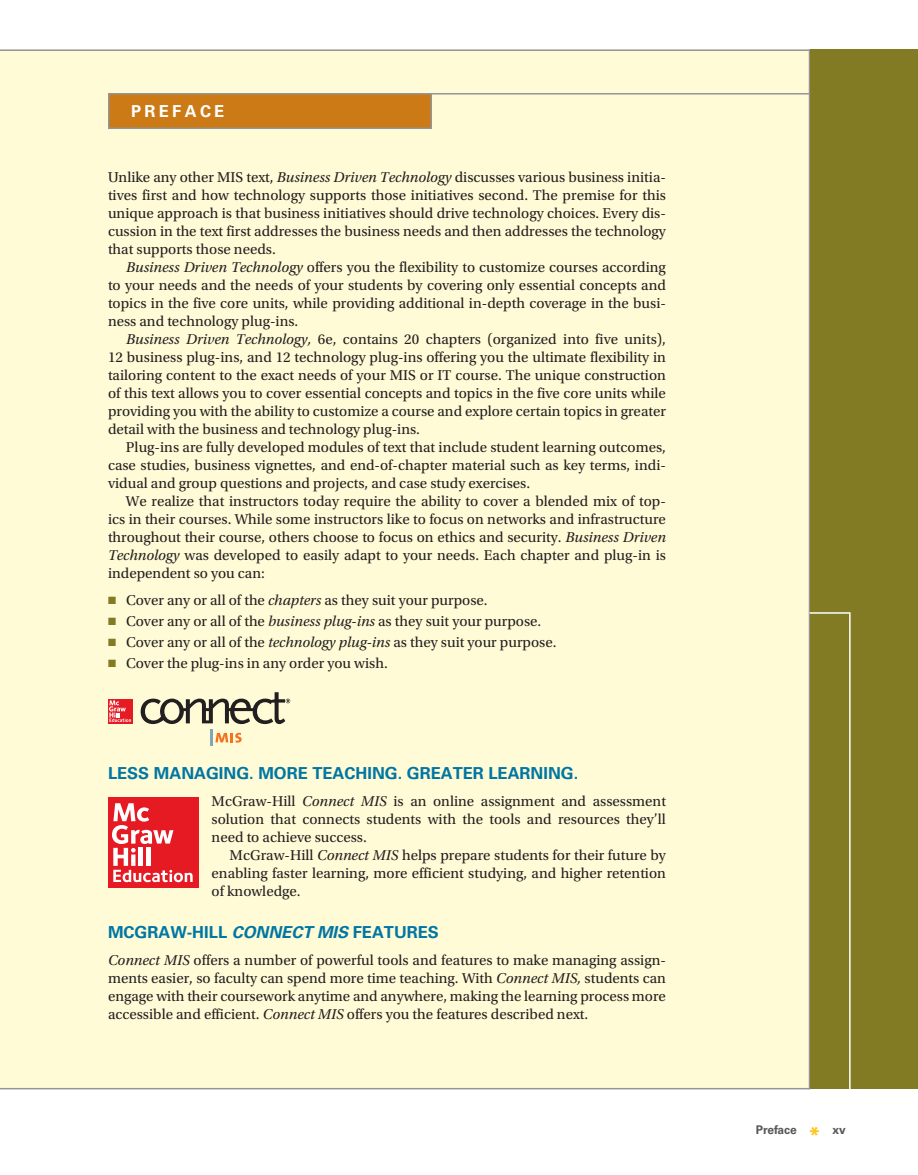
<style>
.page{position:relative;width:918px;height:1175px;background:#fff}
.page>*{position:absolute;margin:0;border:0;box-sizing:border-box;transform-origin:0 0}
.t1{font:700 16.5px "Univers LT Std";color:#0076a3}
.t2{font:700 16.5px "Univers LT Std";letter-spacing:.2em;color:#fff}
.t3{font:15px/18px "Utopia Std";color:#231f20;text-align:justify}
.t4{font:700 12px "Univers LT Std";color:#57585a}
.s1{font-style:italic}
.s2{color:#827b24}
.s3{font-size:21px;color:#fec210}
</style>
<div class="page">
<div style="left:0;top:49px;width:810px;height:1040px;background:#fffbd6"></div>
<hr style="left:0;top:1087px;width:810px;height:2px;background:#939598">
<hr style="left:0;top:49px;width:810px;height:2px;background:#939598">
<hr style="left:809px;top:49px;width:1px;height:1040px;background:#939598">
<div style="left:810px;top:49px;width:108px;height:1040px;background:#827b24"></div>
<svg style="left:808px;top:611px;width:43px;height:479px"></svg>
<hr style="left:108px;top:93px;width:702px;height:1px;background:#939598">
<svg style="left:141px;top:692px;width:149px;height:54px"></svg>
<div style="left:108px;top:698px;width:25px;height:25px;background:#e51a23"></div>
<svg style="left:109px;top:700px;width:22px;height:22px"></svg>
<div style="left:109px;top:94px;width:322px;height:34px;background:#cb7a16"></div>
<div style="left:108px;top:93px;width:324px;height:36px;border:2px solid #939598"></div>
<div style="left:108px;top:797px;width:90px;height:90px;background:#e51a23"></div>
<svg style="left:112px;top:803px;width:81px;height:79px"></svg>
<p class="t2" style="left:131px;top:105px;width:95px">PREFACE</p>
<p class="t3" style="left:108px;top:169px;width:560px">Unlike any other MIS text, <span class="s1">Business Driven Technology</span> discusses various business initia&shy;tives first and how technology supports those initiatives second. The premise for this unique approach is that business initiatives should drive technology choices. Every dis&shy;cussion in the text first addresses the business needs and then addresses the technology that supports those needs.</p>
<p class="t3" style="left:108px;top:259px;width:560px;text-indent:18px"><span class="s1">Business Driven Technology</span> offers you the flexibility to customize courses according to your needs and the needs of your students by covering only essential concepts and topics in the five core units, while providing additional in-depth coverage in the busi&shy;ness and technology plug-ins.</p>
<p class="t3" style="left:108px;top:331px;width:560px;text-indent:18px"><span class="s1">Business Driven Technology,</span> 6e, contains 20 chapters (organized into five units), 12 business plug-ins, and 12 technology plug-ins offering you the ultimate flexibility in tailoring content to the exact needs of your MIS or IT course. The unique construction of this text allows you to cover essential concepts and topics in the five core units while providing you with the ability to customize a course and explore certain topics in greater detail with the business and technology plug-ins.</p>
<p class="t3" style="left:108px;top:439px;width:560px;text-indent:18px">Plug-ins are fully developed modules of text that include student learning outcomes, case studies, business vignettes, and end-of-chapter material such as key terms, indi&shy;vidual and group questions and projects, and case study exercises.</p>
<p class="t3" style="left:108px;top:493px;width:560px;text-indent:18px">We realize that instructors today require the ability to cover a blended mix of top&shy;ics in their courses. While some instructors like to focus on networks and infrastructure throughout their course, others choose to focus on ethics and security. <span class="s1">Business Driven Technology</span> was developed to easily adapt to your needs. Each chapter and plug-in is independent so you can:</p>
<p class="t3" style="left:108px;top:592px;width:381px"><span class="s2">■</span> Cover any or all of the <span class="s1">chapters</span> as they suit your purpose.</p>
<p class="t3" style="left:108px;top:613px;width:435px"><span class="s2">■</span> Cover any or all of the <span class="s1">business plug-ins</span> as they suit your purpose.</p>
<p class="t3" style="left:108px;top:634px;width:450px"><span class="s2">■</span> Cover any or all of the <span class="s1">technology plug-ins</span> as they suit your purpose.</p>
<p class="t3" style="left:108px;top:655px;width:281px"><span class="s2">■</span> Cover the plug-ins in any order you wish.</p>
<p class="t1" style="left:108px;top:767px;width:472px">LESS MANAGING. MORE TEACHING. GREATER LEARNING.</p>
<p class="t3" style="left:212px;top:793px;width:456px">McGraw-Hill <span class="s1">Connect MIS</span> is an online assignment and assessment solution that connects students with the tools and resources they’ll need to achieve success.</p>
<p class="t3" style="left:212px;top:847px;width:456px;text-indent:18px">McGraw-Hill <span class="s1">Connect MIS</span> helps prepare students for their future by enabling faster learning, more efficient studying, and higher retention of knowledge.</p>
<p class="t1" style="left:108px;top:926px;width:332px">MCGRAW-HILL <span class="s1">CONNECT MIS</span> FEATURES</p>
<p class="t3" style="left:108px;top:952px;width:560px"><span class="s1">Connect MIS</span> offers a number of powerful tools and features to make managing assign&shy;ments easier, so faculty can spend more time teaching. With <span class="s1">Connect MIS,</span> students can engage with their coursework anytime and anywhere, making the learning process more accessible and efficient. <span class="s1">Connect MIS</span> offers you the features described next.</p>
<p class="t4" style="left:756px;top:1125px;width:92px">Preface <span class="s3">*</span> xv</p>
</div>
